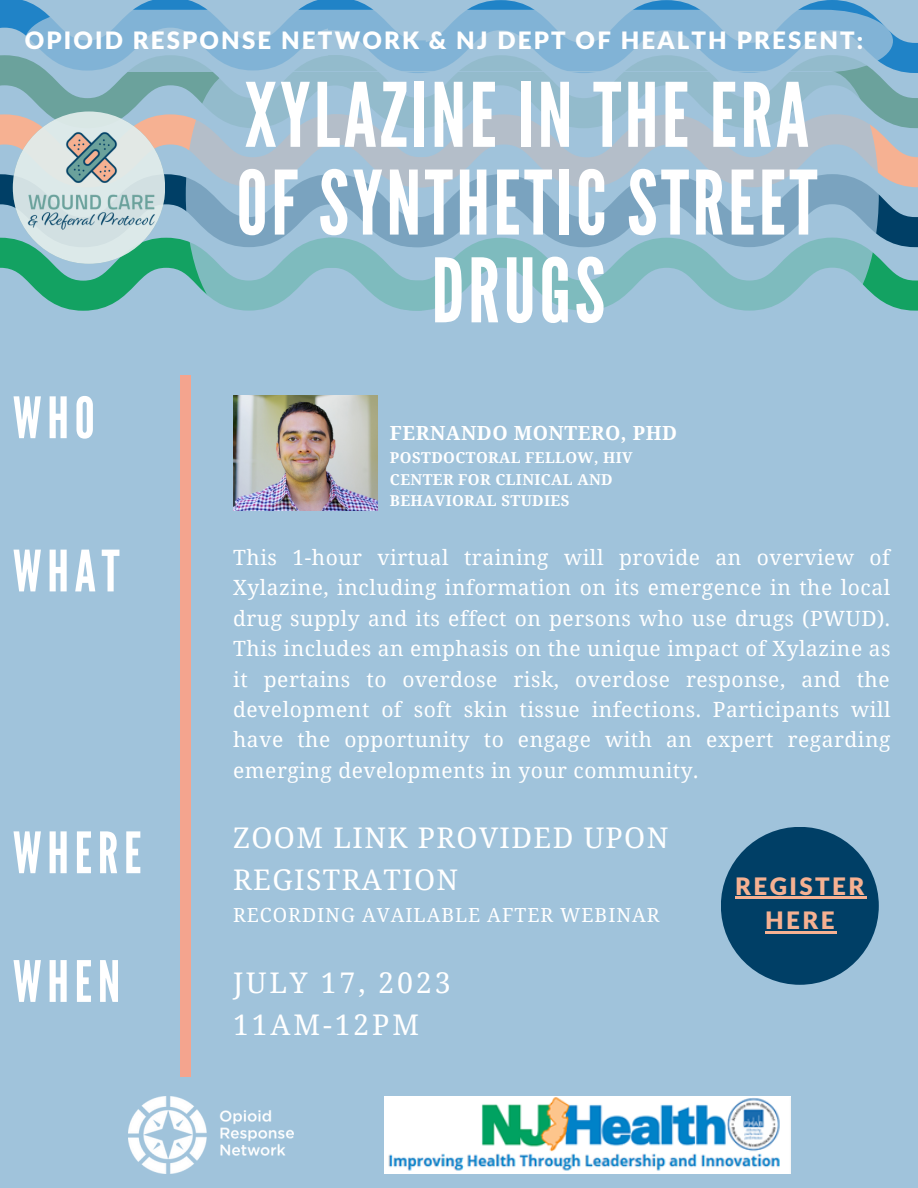
<style>
.page{position:relative;width:918px;height:1188px;background:#a0c3db}
.page>*{position:absolute;margin:0;border:0;box-sizing:border-box;transform-origin:0 0}
.t1{font:88.5px/87.8px "League Gothic";letter-spacing:.04em;color:#fff;text-align:center}
.t2{font:56.85px "League Gothic";letter-spacing:.1em;color:#fff}
.t3{font:28.5px/41.7px "Noto Serif";letter-spacing:.05em;color:#fff}
.t4{font:28.5px "Noto Serif";letter-spacing:.1em;color:#fff}
.t5{font:900 24.15px/34.8px "Lato Latin";letter-spacing:.1em;color:#f6b192;text-align:center}
.t6{font:900 24px "Lato Latin";letter-spacing:.09em;color:#fff}
.t7{font:21px/30.3px "Noto Serif";letter-spacing:.025em;color:#fff;text-align:justify}
.t8{font:19.5px "Noto Serif";letter-spacing:.05em;color:#fff}
.t9{font:700 19.5px "Noto Serif";letter-spacing:.025em;color:#fff}
.t10{font:700 15px/21.3px "Noto Serif";letter-spacing:.025em;color:#fff}
</style>
<div class="page">
<div style="left:181px;top:375px;width:10px;height:701px;background:#f4a48e"></div>
<svg style="left:0;top:0;width:918px;height:311px"></svg>
<svg style="left:25px;top:10px;width:868px;height:62px;fill:#81b3d6"></svg>
<img style="left:384px;top:1096px;width:407px;height:78px">
<img style="left:129px;top:1096px;width:164px;height:78px">
<div style="left:13px;top:111px;width:152px;height:153px;background:#dce9e9;border-radius:50%"></div>
<img style="left:23px;top:121px;width:138px;height:127px">
<div style="left:721px;top:827px;width:158px;height:158px;background:#003f66;border-radius:50%"></div>
<svg style="left:186px;top:71px;width:693px;height:240px"></svg>
<img style="left:233px;top:395px;width:144px;height:115px">
<hr style="left:735px;top:897px;width:132px;height:2px;background:#f6b192">
<hr style="left:765px;top:932px;width:72px;height:2px;background:#f6b192">
<p class="t6" style="left:25px;top:30px;width:840px">OPIOID RESPONSE NETWORK &amp; NJ DEPT OF HEALTH PRESENT:</p>
<p class="t2" style="left:13px;top:385px;width:83px">WHO</p>
<p class="t2" style="left:13px;top:538px;width:108px">WHAT</p>
<p class="t1" style="left:236px;top:73px;width:583px">XYLAZINE IN THE ERA<br>OF SYNTHETIC STREET<br>DRUGS</p>
<p class="t9" style="left:390px;top:419px;width:289px">FERNANDO MONTERO, PHD</p>
<p class="t10" style="left:390px;top:447px;width:244px">POSTDOCTORAL FELLOW, HIV<br>CENTER FOR CLINICAL AND<br>BEHAVIORAL STUDIES</p>
<p class="t7" style="left:233px;top:542px;width:659px">This 1-hour virtual training will provide an overview of Xylazine, including information on its emergence in the local drug supply and its effect on persons who use drugs (PWUD).<br>This includes an emphasis on the unique impact of Xylazine as it pertains to overdose risk, overdose response, and the development of soft skin tissue infections. Participants will have the opportunity to engage with an expert regarding emerging developments in your community.</p>
<p class="t2" style="left:13px;top:820px;width:130px">WHERE</p>
<p class="t3" style="left:233px;top:817px;width:437px">ZOOM LINK PROVIDED UPON<br>REGISTRATION</p>
<p class="t8" style="left:233px;top:901px;width:428px">RECORDING AVAILABLE AFTER WEBINAR</p>
<p class="t2" style="left:13px;top:949px;width:109px">WHEN</p>
<p class="t4" style="left:233px;top:962px;width:219px">JULY 17, 2023</p>
<p class="t4" style="left:233px;top:1004px;width:187px">11AM-12PM</p>
<p class="t5" style="left:735px;top:870px;width:131px">REGISTER<br>HERE</p>
</div>
